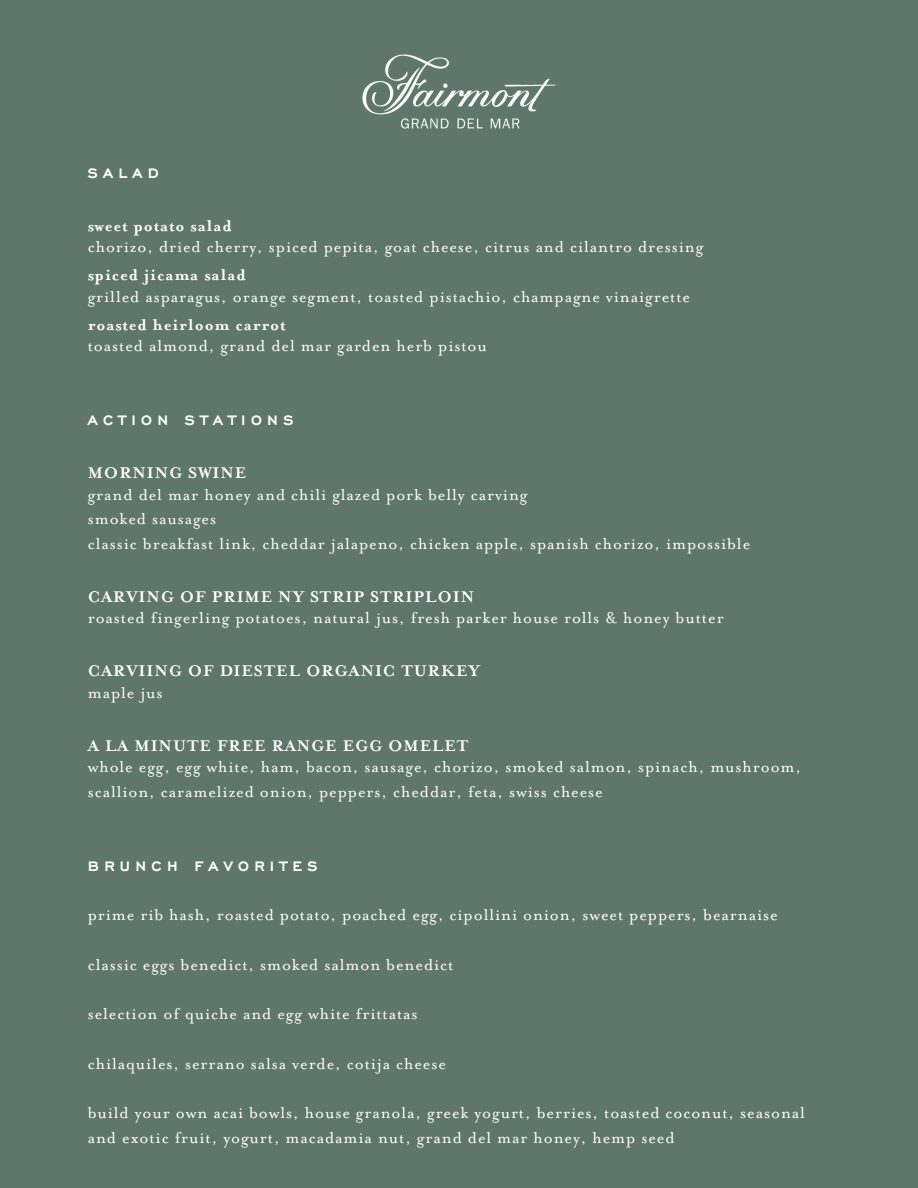
<style>
.page{position:relative;width:918px;height:1188px;background:#5f776a}
.page>*{position:absolute;margin:0;border:0;box-sizing:border-box;transform-origin:0 0}
.t1{font:18px/24.8px "Mrs Eaves OT";letter-spacing:.05em;color:#fff}
.t2{font:700 18px "Mrs Eaves";letter-spacing:.05em;color:#fff}
.t3{font:700 18px "Engravers Gothic";letter-spacing:.3em;color:#fff}
</style>
<div class="page">
<img style="left:362px;top:54px;width:194px;height:75px">
<p class="t3" style="left:88px;top:163px;width:72px">SALAD</p>
<p class="t2" style="left:88px;top:220px;width:146px">sweet potato salad</p>
<p class="t1" style="left:88px;top:235px;width:617px">chorizo, dried cherry, spiced pepita, goat cheese, citrus and cilantro dressing</p>
<p class="t2" style="left:88px;top:269px;width:159px">spiced jicama salad</p>
<p class="t1" style="left:88px;top:284px;width:604px">grilled asparagus, orange segment, toasted pistachio, champagne vinaigrette</p>
<p class="t2" style="left:88px;top:319px;width:199px">roasted heirloom carrot</p>
<p class="t1" style="left:88px;top:334px;width:401px">toasted almond, grand del mar garden herb pistou</p>
<p class="t3" style="left:88px;top:411px;width:207px">ACTION STATIONS</p>
<p class="t2" style="left:88px;top:467px;width:160px">MORNING SWINE</p>
<p class="t1" style="left:88px;top:482px;width:664px">grand del mar honey and chili glazed pork belly carving<br>smoked sausages<br>classic breakfast link, cheddar jalapeno, chicken apple, spanish chorizo, impossible</p>
<p class="t2" style="left:88px;top:591px;width:388px">CARVING OF PRIME NY STRIP STRIPLOIN</p>
<p class="t1" style="left:88px;top:606px;width:637px">roasted fingerling potatoes, natural jus, fresh parker house rolls &amp; honey butter</p>
<p class="t2" style="left:88px;top:665px;width:394px">CARVIING OF DIESTEL ORGANIC TURKEY</p>
<p class="t1" style="left:88px;top:680px;width:76px">maple jus</p>
<p class="t2" style="left:88px;top:739px;width:382px">A LA MINUTE FREE RANGE EGG OMELET</p>
<p class="t1" style="left:88px;top:754px;width:715px">whole egg, egg white, ham, bacon, sausage, chorizo, smoked salmon, spinach, mushroom, scallion, caramelized onion, peppers, cheddar, feta, swiss cheese</p>
<p class="t3" style="left:88px;top:856px;width:231px">BRUNCH FAVORITES</p>
<p class="t1" style="left:88px;top:903px;width:691px">prime rib hash, roasted potato, poached egg, cipollini onion, sweet peppers, bearnaise</p>
<p class="t1" style="left:88px;top:952px;width:367px">classic eggs benedict, smoked salmon benedict</p>
<p class="t1" style="left:88px;top:1002px;width:331px">selection of quiche and egg white frittatas</p>
<p class="t1" style="left:88px;top:1051px;width:360px">chilaquiles, serrano salsa verde, cotija cheese</p>
<p class="t1" style="left:88px;top:1101px;width:719px">build your own acai bowls, house granola, greek yogurt, berries, toasted coconut, seasonal and exotic fruit, yogurt, macadamia nut, grand del mar honey, hemp seed</p>
</div>
